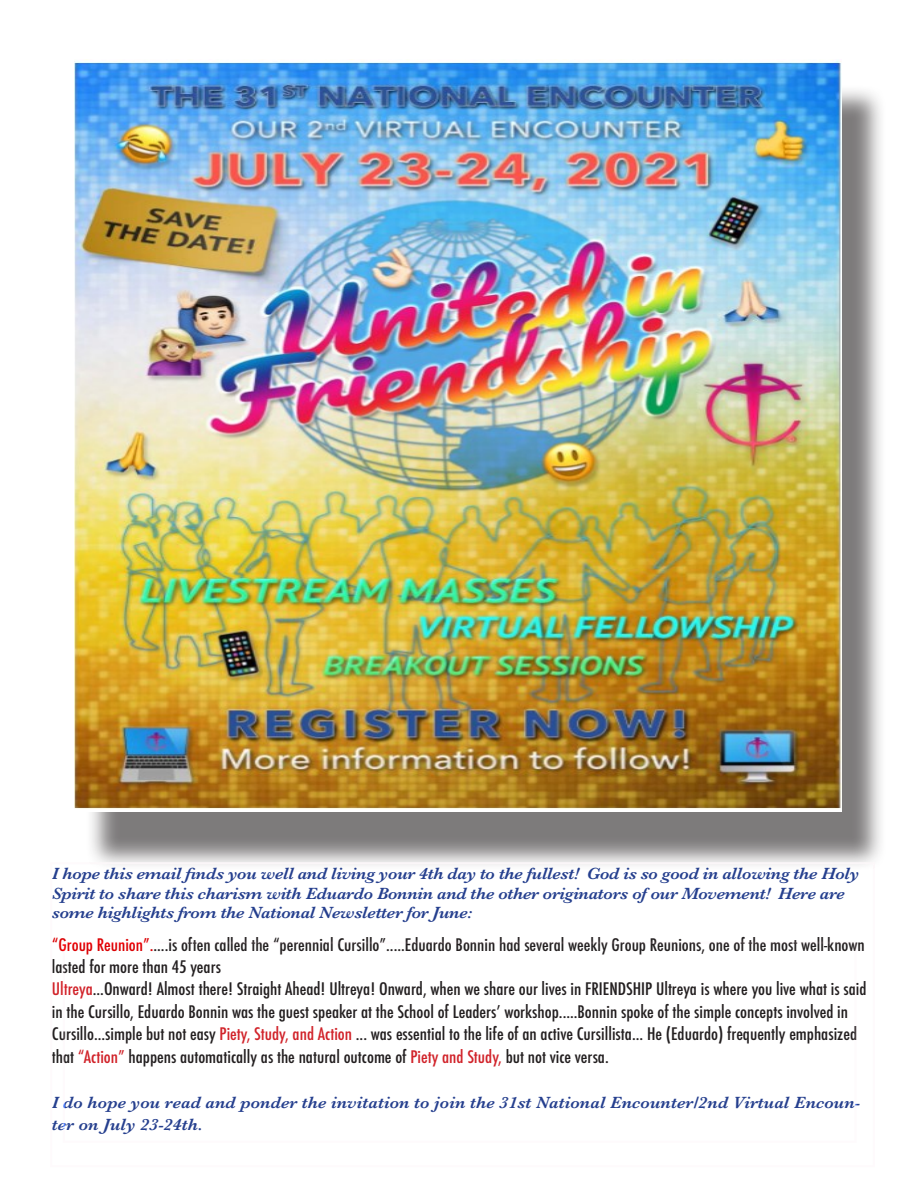
<style>
.page{position:relative;width:918px;height:1188px;background:#fff}
.page>*{position:absolute;margin:0;border:0;box-sizing:border-box;transform-origin:0 0}
.t1{font:500 condensed 16.8px/22.5px "Futura";color:#231f20;scale:1.07 1}
.t2{font:italic 600 16.8px/19.6px "Baskerville";letter-spacing:-.02em;color:#253f8e;scale:1.07 1}
.t3{font:italic 600 16.8px/22.5px "Baskerville";color:#253f8e;scale:1.07 1}
.s1{color:#db0004}
.s2{color:#d1232a}
</style>
<div class="page">
<div style="left:85px;top:84px;width:802px;height:787px;background:#231f20;opacity:.59"></div>
<img style="left:75px;top:59px;width:766px;height:752px">
<svg style="left:85px;top:862px;width:790px;height:9px"></svg>
<p class="t2" style="left:52px;top:864px;width:756px">I hope this email finds you well and living your 4th day to the fullest! God is so good in allowing the Holy<br>Spirit to share this charism with Eduardo Bonnin and the other originators of our Movement! Here are some highlights from the National Newsletter for June:</p>
<p class="t1" style="left:52px;top:933px;width:763px"><span class="s1">“Group Reunion”.</span>....is often called the “perennial Cursillo”.....Eduardo Bonnin had several weekly Group Reunions, one of the most well-known lasted for more than 45 years<br><span class="s2">Ultreya</span>...Onward! Almost there! Straight Ahead! Ultreya! Onward, when we share our lives in FRIENDSHIP Ultreya is where you live what is said in the Cursillo, Eduardo Bonnin was the guest speaker at the School of Leaders’ workshop.....Bonnin spoke of the simple concepts involved in Cursillo...simple but not easy <span class="s2">Piety, Study, and Action</span> ... was essential to the life of an active Cursillista... He (Eduardo) frequently emphasized that <span class="s2">“Action”</span> happens automatically as the natural outcome of <span class="s2">Piety and Study,</span> but not vice versa.</p>
<p class="t3" style="left:52px;top:1091px;width:757px">I do hope you read and ponder the invitation to join the 31st National Encounter/2nd Virtual Encoun&shy;ter on July 23-24th.</p>
</div>
